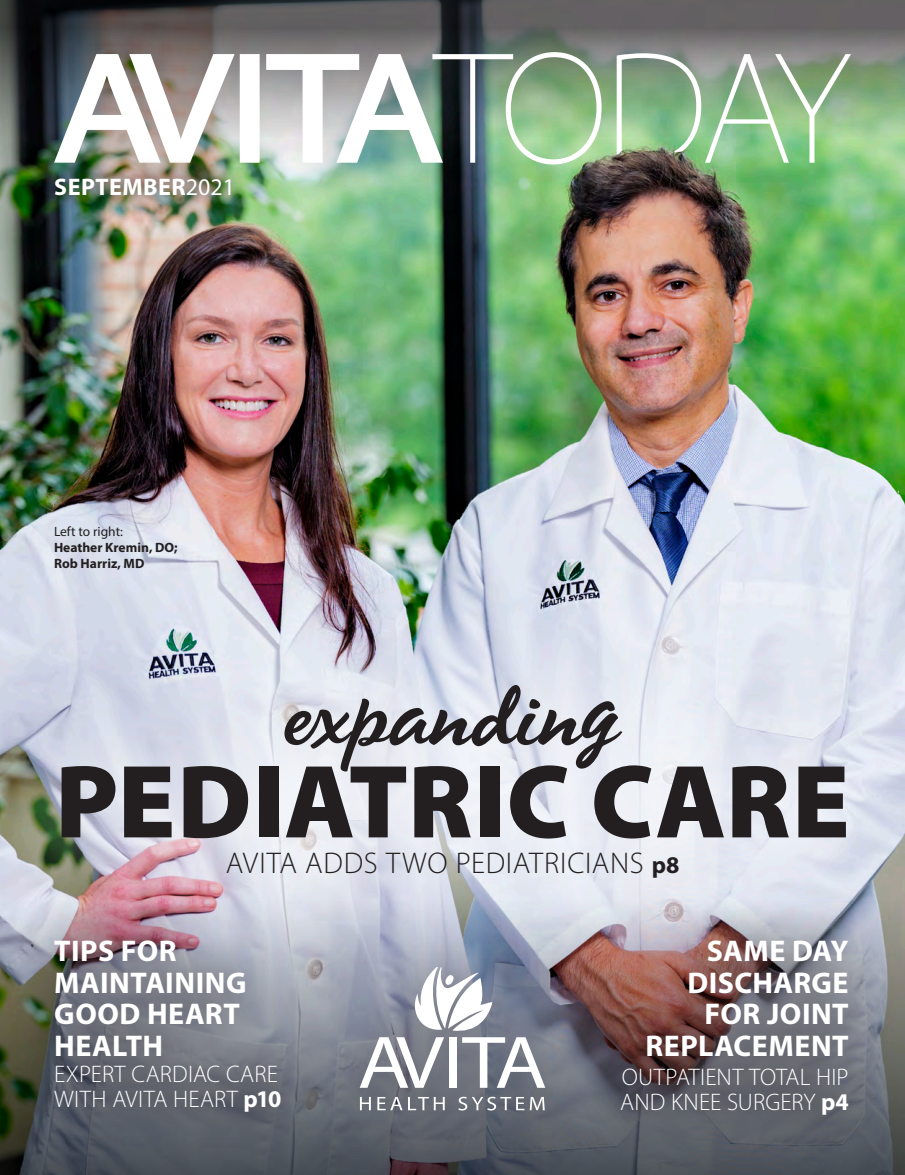
<style>
.page{position:relative;width:905px;height:1175px;background:#fff}
.page>*{position:absolute;margin:0;border:0;box-sizing:border-box;transform-origin:0 0}
.t1{font:112.5px "Timeout B";letter-spacing:-.005em;color:#231f20}
.t2{font:900 105px "Myriad Pro";letter-spacing:.005em;color:#231f20}
.t3{font:700 30px/31.5px "Myriad Pro";letter-spacing:.015em;color:#fff}
.t4{font:300 30px "Myriad Pro";letter-spacing:.02em;color:#231f20}
.t5{font:300 24px/25.8px "Myriad Pro";letter-spacing:.005em;color:#fff}
.t6{font:700 24px "Myriad Pro";letter-spacing:.02em;color:#fff}
.t7{font:700 13.5px/16.2px "Myriad Pro";color:#231f20}
.s1{font-weight:400}
.s2{font-weight:700;font-size:24px}
.s3{font-weight:700}
</style>
<div class="page">
<img style="left:0;top:137px;width:904px;height:454px">
<svg style="left:0;top:0;width:904px;height:137px;background:#676d66"></svg>
<div style="left:14px;top:9px;width:469px;height:198px;background:#231f20;opacity:.4"></div>
<img style="left:51px;top:51px;width:187px;height:106px">
<div style="left:240px;top:54px;width:20px;height:109px;background:#fff;border:4px solid #fff"></div>
<img style="left:264px;top:52px;width:337px;height:113px">
<svg style="left:616px;top:53px;width:234px;height:110px;background:#97bb96"></svg>
<img style="left:559px;top:137px;width:180px;height:79px">
<svg style="left:0;top:975px;width:904px;height:199px;background:#494e51"></svg>
<div style="left:0;top:591px;width:904px;height:384px;background:#fff;opacity:.65"></div>
<div style="left:11px;top:895px;width:312px;height:258px;background:#231f20;opacity:.5"></div>
<div style="left:579px;top:895px;width:312px;height:261px;background:#231f20;opacity:.5"></div>
<div style="left:317px;top:927px;width:270px;height:226px;background:#231f20;opacity:.4"></div>
<svg style="left:360px;top:1096px;width:11px;height:14px"></svg>
<svg style="left:377px;top:1096px;width:25px;height:14px"></svg>
<svg style="left:408px;top:1096px;width:36px;height:14px"></svg>
<svg style="left:458px;top:1096px;width:86px;height:14px"></svg>
<svg style="left:359px;top:966px;width:186px;height:121px"></svg>
<div style="left:34px;top:157px;width:218px;height:59px;background:#231f20;opacity:.4"></div>
<p class="t6" style="left:54px;top:171px;width:182px">SEPTEMBER<span class="s1">2021</span></p>
<p class="t7" style="left:54px;top:523px;width:125px"><span class="s1">Left to right:<br></span>Heather Kremin, DO;<br>Rob Harriz, MD</p>
<p class="t1" style="left:285px;top:657px;width:335px">expanding</p>
<p class="t2" style="left:55px;top:732px;width:796px">PEDIATRIC CARE</p>
<p class="t4" style="left:226px;top:845px;width:455px">AVITA ADDS TWO PEDIATRICIANS <span class="s2">p8</span></p>
<p class="t3" style="left:54px;top:934px;width:194px">TIPS FOR<br>MAINTAINING<br>GOOD HEART<br>HEALTH</p>
<p class="t5" style="left:54px;top:1060px;width:229px">EXPERT CARDIAC CARE<br>WITH AVITA HEART <span class="s3">p10</span></p>
<p class="t3" style="left:645px;top:934px;width:205px;text-align:right">SAME DAY<br>DISCHARGE<br>FOR JOINT<br>REPLACEMENT</p>
<p class="t5" style="left:620px;top:1063px;width:230px">OUTPATIENT TOTAL HIP<br>AND KNEE SURGERY <span class="s3">p4</span></p>
</div>
